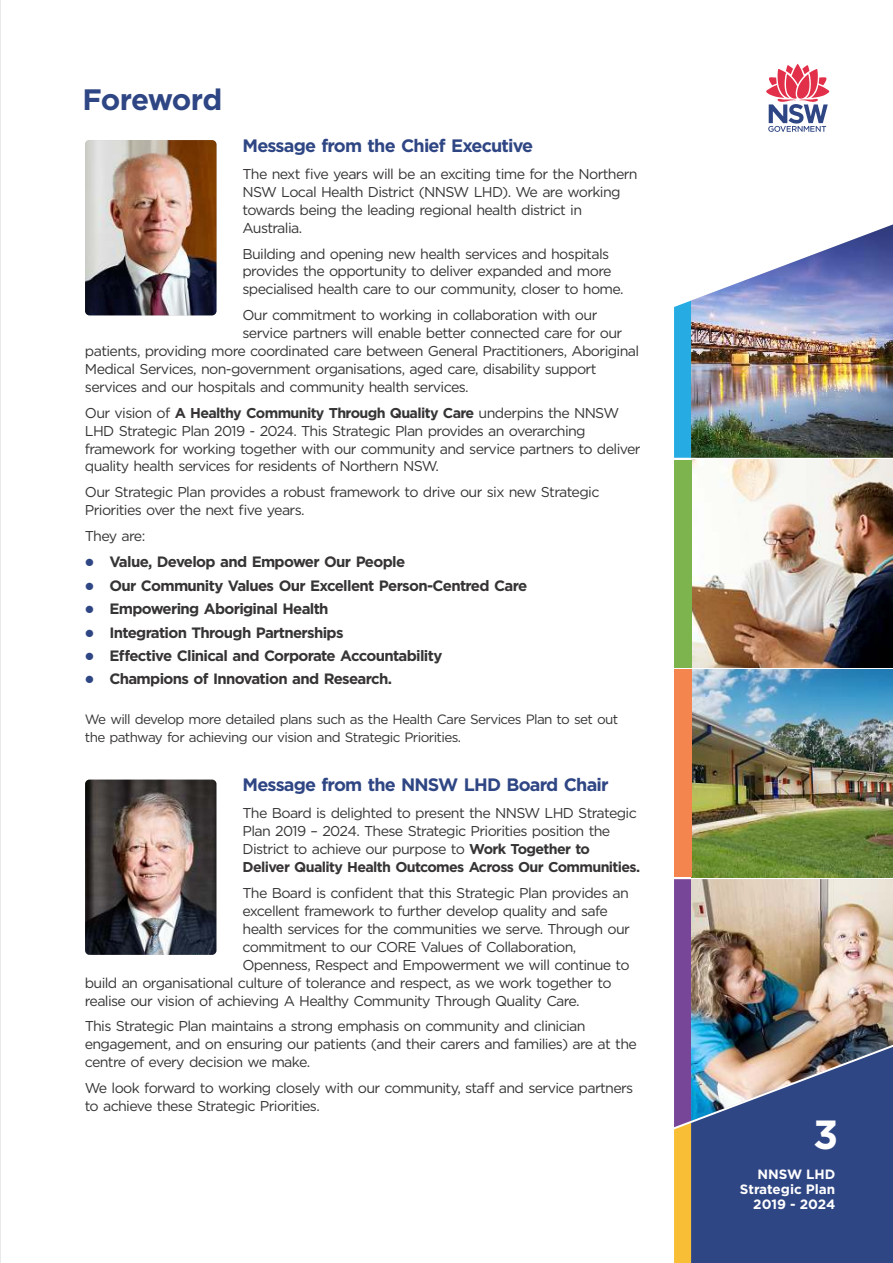
<style>
.page{position:relative;width:893px;height:1263px;background:#fff}
.page>*{position:absolute;margin:0;border:0;box-sizing:border-box;transform-origin:0 0}
.t1{font:700 40.65px "Gotham";color:#fefefe}
.t2{font:700 29.55px "Gotham";letter-spacing:-.035em;color:#2f4684}
.t3{font:700 18px "Gotham";letter-spacing:-.045em;color:#2f4684}
.t4{font:700 15px "Gotham";letter-spacing:-.045em;color:#373435}
.t5{font:14.25px/18px "Gotham";letter-spacing:-.045em;color:#373435}
.t6{font:13.5px/17.9px "Gotham";letter-spacing:-.045em;color:#373435}
.t7{font:700 13.5px/14.9px "Gotham";color:#fefefe;text-align:right}
.s1{font-weight:700}
.s2{color:#2f4684}
</style>
<div class="page">
<svg style="left:0;top:0;width:1px;height:1263px"></svg>
<img style="left:85px;top:779px;width:131px;height:176px;border-radius:4px">
<img style="left:85px;top:140px;width:131px;height:175px;border-radius:4px">
<img style="left:691px;top:460px;width:202px;height:207px">
<img style="left:691px;top:669px;width:202px;height:208px">
<img style="left:691px;top:224px;width:202px;height:234px">
<div style="left:674px;top:301px;width:17px;height:157px;background:#26ace2"></div>
<div style="left:674px;top:460px;width:17px;height:207px;background:#7db44d"></div>
<div style="left:674px;top:669px;width:17px;height:208px;background:#f5854f"></div>
<svg style="left:674px;top:879px;width:219px;height:384px;background:#454e81"></svg>
<img style="left:691px;top:879px;width:202px;height:242px">
<svg style="left:766px;top:64px;width:63px;height:68px"></svg>
<h2 class="t2" style="left:83px;top:87px;width:141px">Foreword</h2>
<p class="t3" style="left:243px;top:138px;width:292px">Message from the Chief Executive</p>
<p class="t5" style="left:242px;top:166px;width:397px">The next five years will be an exciting time for the Northern NSW Local Health District (NNSW LHD). We are working towards being the leading regional health district in Australia.</p>
<p class="t5" style="left:242px;top:245px;width:383px">Building and opening new health services and hospitals provides the opportunity to deliver expanded and more specialised health care to our community, closer to home.</p>
<p class="t5" style="left:242px;top:307px;width:356px">Our commitment to working in collaboration with our</p>
<p class="t5" style="left:242px;top:325px;width:381px">service partners will enable better connected care for our</p>
<p class="t5" style="left:85px;top:343px;width:556px">patients, providing more coordinated care between General Practitioners, Aboriginal</p>
<p class="t5" style="left:85px;top:361px;width:513px">Medical Services, non-government organisations, aged care, disability support</p>
<p class="t5" style="left:85px;top:379px;width:385px">services and our hospitals and community health services.</p>
<p class="t5" style="left:85px;top:404px;width:557px">Our vision of <span class="s1">A Healthy Community Through Quality Care</span> underpins the NNSW LHD Strategic Plan 2019 - 2024. This Strategic Plan provides an overarching framework for working together with our community and service partners to deliver quality health services for residents of Northern NSW.</p>
<p class="t5" style="left:85px;top:484px;width:516px">Our Strategic Plan provides a robust framework to drive our six new Strategic<br>Priorities over the next five years.</p>
<p class="t5" style="left:85px;top:527px;width:62px">They are:</p>
<p class="t4" style="left:85px;top:555px;width:322px"><span class="s2">●</span> Value, Develop and Empower Our People</p>
<p class="t4" style="left:85px;top:579px;width:444px"><span class="s2">●</span> Our Community Values Our Excellent Person-Centred Care</p>
<p class="t4" style="left:85px;top:602px;width:245px"><span class="s2">●</span> Empowering Aboriginal Health</p>
<p class="t4" style="left:85px;top:626px;width:260px"><span class="s2">●</span> Integration Through Partnerships</p>
<p class="t4" style="left:85px;top:649px;width:359px"><span class="s2">●</span> Effective Clinical and Corporate Accountability</p>
<p class="t4" style="left:85px;top:672px;width:309px"><span class="s2">●</span> Champions of Innovation and Research.</p>
<p class="t6" style="left:85px;top:711px;width:535px">We will develop more detailed plans such as the Health Care Services Plan to set out the pathway for achieving our vision and Strategic Priorities.</p>
<p class="t3" style="left:243px;top:777px;width:368px">Message from the NNSW LHD Board Chair</p>
<p class="t5" style="left:243px;top:805px;width:399px">The Board is delighted to present the NNSW LHD Strategic Plan 2019 – 2024. These Strategic Priorities position the District to achieve our purpose to <span class="s1">Work Together to Deliver Quality Health Outcomes Across Our Communities.</span></p>
<p class="t5" style="left:243px;top:884px;width:388px">The Board is confident that this Strategic Plan provides an</p>
<p class="t5" style="left:243px;top:902px;width:367px">excellent framework to further develop quality and safe</p>
<p class="t5" style="left:243px;top:920px;width:389px">health services for the communities we serve. Through our</p>
<p class="t5" style="left:243px;top:938px;width:335px">commitment to our CORE Values of Collaboration,</p>
<p class="t5" style="left:242px;top:956px;width:389px">Openness, Respect and Empowerment we will continue to</p>
<p class="t5" style="left:85px;top:974px;width:528px">build an organisational culture of tolerance and respect, as we work together to</p>
<p class="t5" style="left:85px;top:992px;width:496px">realise our vision of achieving A Healthy Community Through Quality Care.</p>
<p class="t5" style="left:85px;top:1018px;width:554px">This Strategic Plan maintains a strong emphasis on community and clinician engagement, and on ensuring our patients (and their carers and families) are at the centre of every decision we make.</p>
<p class="t5" style="left:85px;top:1079px;width:550px">We look forward to working closely with our community, staff and service partners to achieve these Strategic Priorities.</p>
<h1 class="t1" style="left:813px;top:1116px;width:27px">3</h1>
<p class="t7" style="left:740px;top:1167px;width:97px">NNSW LHD<br>Strategic Plan<br>2019 - 2024</p>
</div>
